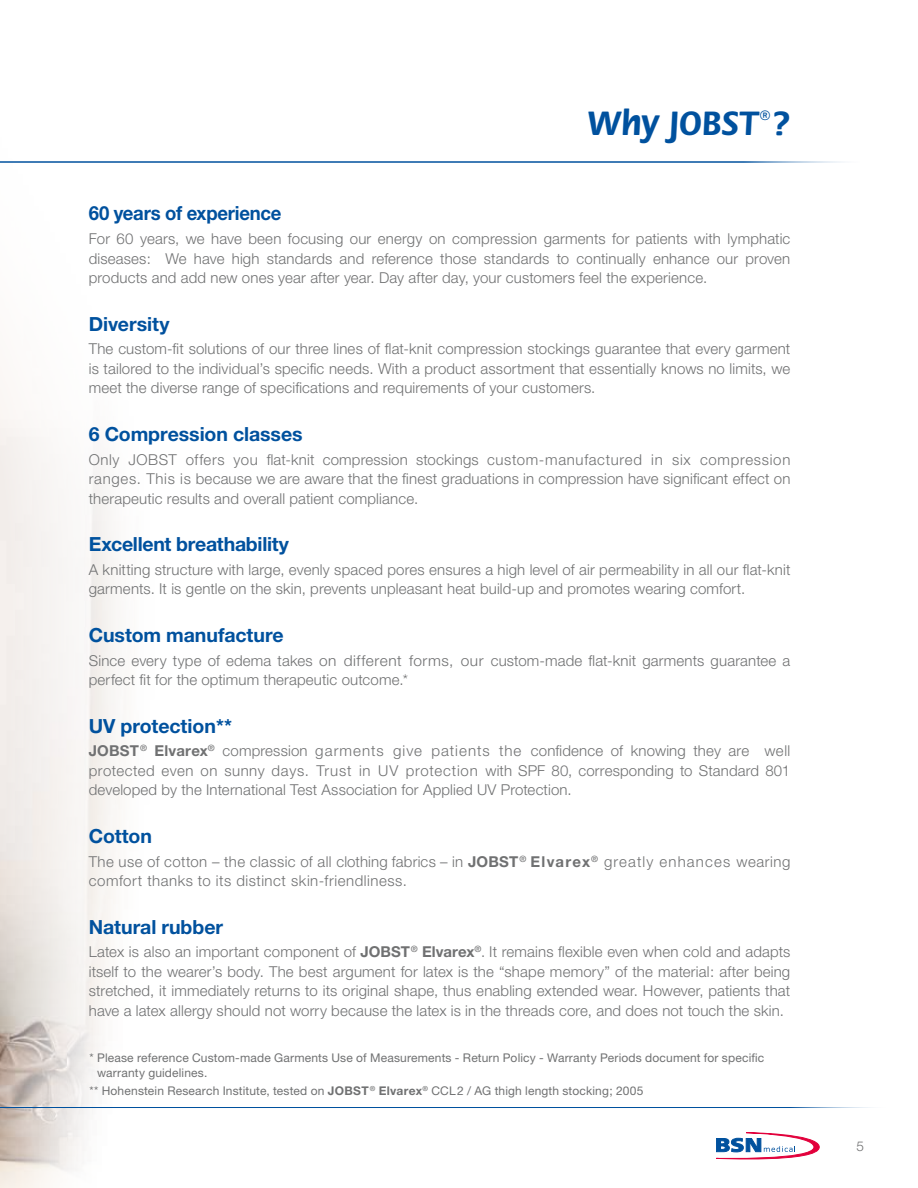
<style>
.page{position:relative;width:918px;height:1188px;background:#fff}
.page>*{position:absolute;margin:0;border:0;box-sizing:border-box;transform-origin:0 0}
.t1{font:700 36px "Flora";letter-spacing:-.005em;color:#00519e}
.t2{font:700 19.5px "Helvetica Neue";letter-spacing:-.005em;color:#00519e}
.t3{font:700 19.5px "Helvetica Neue";letter-spacing:-.005em;color:#00519e;scale:.95 1}
.t4{font:300 15px/19.5px "Helvetica Neue";letter-spacing:.01em;color:#707172;text-align:justify}
.t5{font:300 15px/19.5px "Helvetica Neue";letter-spacing:.035em;color:#707172}
.t6{font:300 13.5px "Helvetica Neue LT";color:#707172}
.t7{font:12px/14.4px "Helvetica Neue";letter-spacing:.015em;color:#707172}
.s1{font-weight:700}
</style>
<div class="page">
<img style="left:0;top:387px;width:120px;height:801px">
<svg style="left:717px;top:1132px;width:103px;height:28px"></svg>
<hr style="left:0;top:1107px;width:918px;height:1px;background:#00519e">
<hr style="left:0;top:161px;width:872px;height:2px;background:#00519e">
<h1 class="t1" style="left:587px;top:104px;width:205px">Why JOBST<sup>®</sup>?</h1>
<h2 class="t3" style="left:89px;top:201px;width:204px">60 years of experience</h2>
<p class="t4" style="left:89px;top:229px;width:703px">For 60 years, we have been focusing our energy on compression garments for patients with lymphatic diseases: We have high standards and reference those standards to continually enhance our proven products and add new ones year after year. Day after day, your customers feel the experience.</p>
<h2 class="t2" style="left:89px;top:312px;width:82px">Diversity</h2>
<p class="t4" style="left:89px;top:339px;width:703px">The custom-fit solutions of our three lines of flat-knit compression stockings guarantee that every garment is tailored to the individual’s specific needs. With a product assortment that essentially knows no limits, we meet the diverse range of specifications and requirements of your customers.</p>
<h2 class="t2" style="left:89px;top:422px;width:215px">6 Compression classes</h2>
<p class="t4" style="left:89px;top:449px;width:703px">Only JOBST offers you flat-knit compression stockings custom-manufactured in six compression ranges. This is because we are aware that the finest graduations in compression have significant effect on therapeutic results and overall patient compliance.</p>
<h2 class="t2" style="left:89px;top:532px;width:202px">Excellent breathability</h2>
<p class="t4" style="left:89px;top:559px;width:703px">A knitting structure with large, evenly spaced pores ensures a high level of air permeability in all our flat-knit garments. It is gentle on the skin, prevents unpleasant heat build-up and promotes wearing comfort.</p>
<h2 class="t2" style="left:89px;top:623px;width:196px">Custom manufacture</h2>
<p class="t4" style="left:89px;top:650px;width:703px">Since every type of edema takes on different forms, our custom-made flat-knit garments guarantee a perfect fit for the optimum therapeutic outcome.*</p>
<h2 class="t2" style="left:89px;top:714px;width:145px">UV protection**</h2>
<p class="t4" style="left:89px;top:741px;width:703px"><span class="s1">JOBST</span><sup>®</sup> <span class="s1">Elvarex</span><sup>®</sup> compression garments give patients the confidence of knowing they are well protected even on sunny days. Trust in UV protection with SPF 80, corresponding to Standard 801 developed by the International Test Association for Applied UV Protection.</p>
<h2 class="t2" style="left:89px;top:824px;width:65px">Cotton</h2>
<p class="t5" style="left:89px;top:851px;width:703px">The use of cotton – the classic of all clothing fabrics – in <span class="s1">JOBST</span><sup>®</sup> <span class="s1">Elvarex</span><sup>®</sup> greatly enhances wearing comfort thanks to its distinct skin-friendliness.</p>
<h2 class="t2" style="left:89px;top:915px;width:136px">Natural rubber</h2>
<p class="t4" style="left:89px;top:942px;width:703px">Latex is also an important component of <span class="s1">JOBST</span><sup>®</sup> <span class="s1">Elvarex</span><sup>®</sup>. It remains flexible even when cold and adapts itself to the wearer’s body. The best argument for latex is the “shape memory” of the material: after being stretched, it immediately returns to its original shape, thus enabling extended wear. However, patients that have a latex allergy should not worry because the latex is in the threads core, and does not touch the skin.</p>
<p class="t7" style="left:97px;top:1051px;width:669px;text-indent:-8px">* Please reference Custom-made Garments Use of Measurements - Return Policy - Warranty Periods document for specific warranty guidelines.</p>
<p class="t7" style="left:90px;top:1083px;width:555px">** Hohenstein Research Institute, tested on <span class="s1">JOBST</span> <sup>®</sup> <span class="s1">Elvarex</span><sup>®</sup> CCL2 / AG thigh length stocking; 2005</p>
<p class="t6" style="left:856px;top:1138px;width:9px">5</p>
</div>
